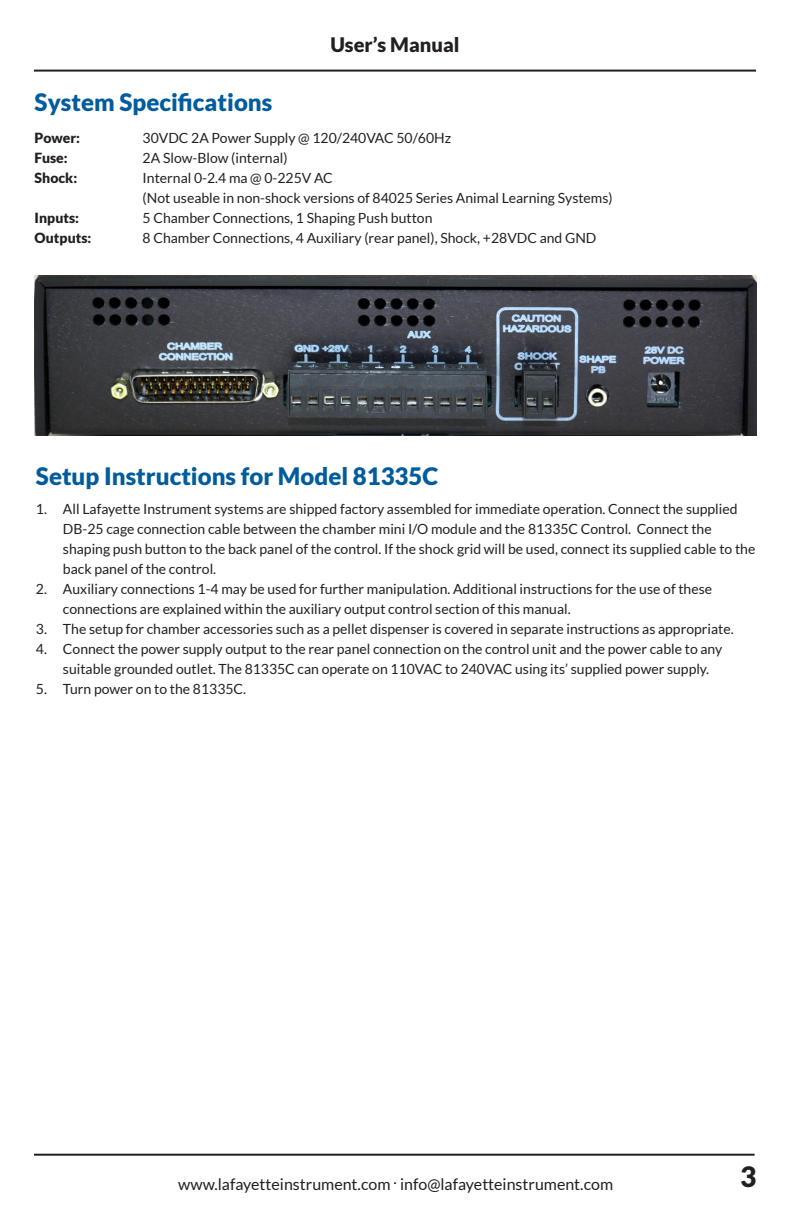
<style>
.page{position:relative;width:792px;height:1224px;background:#fff}
.page>*{position:absolute;margin:0;border:0;box-sizing:border-box;transform-origin:0 0}
.t1{font:900 28px "Lato";color:#231f20}
.t2{font:900 24px "Lato";color:#005c9d}
.t3{font:900 20px "Lato";color:#231f20}
.t4{font:16px "Lato";color:#231f20}
.t5{font:14px/20px "Lato";color:#231f20}
.t6{font:900 14px "Lato";color:#231f20}
</style>
<div class="page">
<hr style="left:34px;top:70px;width:722px;height:2px;background:#231f20">
<hr style="left:34px;top:1154px;width:721px;height:2px;background:#231f20">
<img style="left:35px;top:275px;width:722px;height:161px">
<h3 class="t3" style="left:330px;top:33px;width:131px">User’s Manual</h3>
<p class="t2" style="left:35px;top:88px;width:239px">System Specifications</p>
<p class="t6" style="left:35px;top:130px;width:47px">Power:</p>
<p class="t5" style="left:143px;top:128px;width:310px">30VDC 2A Power Supply @ 120/240VAC 50/60Hz</p>
<p class="t6" style="left:35px;top:150px;width:35px">Fuse:</p>
<p class="t5" style="left:143px;top:148px;width:146px">2A Slow-Blow (internal)</p>
<p class="t6" style="left:35px;top:170px;width:44px">Shock:</p>
<p class="t5" style="left:143px;top:168px;width:192px">Internal 0-2.4 ma @ 0-225V AC</p>
<p class="t5" style="left:143px;top:188px;width:472px">(Not useable in non-shock versions of 84025 Series Animal Learning Systems)</p>
<p class="t6" style="left:35px;top:210px;width:46px">Inputs:</p>
<p class="t5" style="left:143px;top:208px;width:291px">5 Chamber Connections, 1 Shaping Push button</p>
<p class="t6" style="left:35px;top:230px;width:58px">Outputs:</p>
<p class="t5" style="left:143px;top:228px;width:455px">8 Chamber Connections, 4 Auxiliary (rear panel), Shock, +28VDC and GND</p>
<p class="t2" style="left:36px;top:462px;width:404px">Setup Instructions for Model 81335C</p>
<p class="t5" style="left:63px;top:499px;width:694px;text-indent:-27px">1. All Lafayette Instrument systems are shipped factory assembled for immediate operation. Connect the supplied DB-25 cage connection cable between the chamber mini I/O module and the 81335C Control. Connect the shaping push button to the back panel of the control. If the shock grid will be used, connect its supplied cable to the back panel of the control.</p>
<p class="t5" style="left:63px;top:579px;width:651px;text-indent:-27px">2. Auxiliary connections 1-4 may be used for further manipulation. Additional instructions for the use of these connections are explained within the auxiliary output control section of this manual.</p>
<p class="t5" style="left:36px;top:619px;width:699px">3. The setup for chamber accessories such as a pellet dispenser is covered in separate instructions as appropriate.</p>
<p class="t5" style="left:63px;top:639px;width:661px;text-indent:-27px">4. Connect the power supply output to the rear panel connection on the control unit and the power cable to any suitable grounded outlet. The 81335C can operate on 110VAC to 240VAC using its’ supplied power supply.</p>
<p class="t5" style="left:36px;top:679px;width:212px">5. Turn power on to the 81335C.</p>
<p class="t4" style="left:178px;top:1175px;width:437px">www.lafayetteinstrument.com . info@lafayetteinstrument.com</p>
<p class="t1" style="left:740px;top:1160px;width:18px">3</p>
</div>
